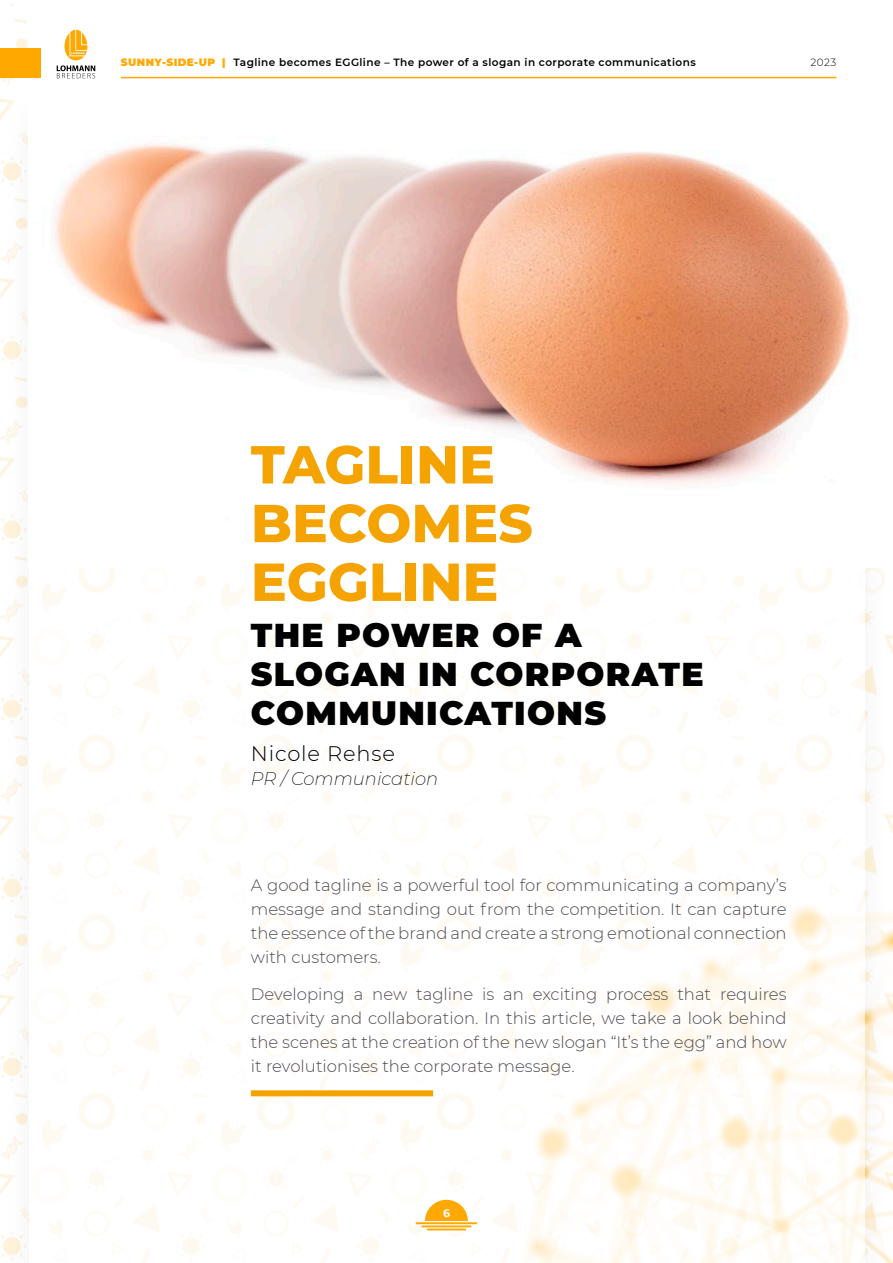
<style>
.page{position:relative;width:893px;height:1263px;background:#fff}
.page>*{position:absolute;margin:0;border:0;box-sizing:border-box;transform-origin:0 0}
.t1{font:800 53.4px/58.7px "Montserrat";color:#f5a300}
.t2{font:900 33px/39px "Montserrat";letter-spacing:.04em;color:#000}
.t3{font:300 21px "Montserrat";letter-spacing:.04em;color:#000}
.t4{font:italic 200 18px "Montserrat";color:#000}
.t5{font:300 16.5px/24px "Montserrat";color:#4f4c52;text-align:justify}
.t6{font:700 10.95px "Montserrat";color:#fff}
.t7{font:600 10.5px "Montserrat";letter-spacing:.04em;color:#000}
.t8{font:300 10.5px "Montserrat";color:#000}
.s1{font-weight:900;color:#ffa900}
</style>
<div class="page">
<div style="left:0;top:83px;width:893px;height:1180px;background:#000;opacity:.1"></div>
<div style="left:29px;top:115px;width:835px;height:1148px;background:#fff"></div>
<hr style="left:891px;top:83px;width:2px;height:1180px;background:#000;opacity:.1">
<img style="left:29px;top:29px;width:864px;height:538px">
<div style="left:251px;top:1090px;width:182px;height:6px;background:#f5a300"></div>
<svg style="left:57px;top:30px;width:38px;height:48px"></svg>
<div style="left:0;top:49px;width:40px;height:29px;background:#ffa900"></div>
<hr style="left:121px;top:77px;width:715px;height:1px;background:#ffa900">
<hr style="left:416px;top:1222px;width:61px;height:2px;background:#ffa900">
<hr style="left:421px;top:1225px;width:50px;height:2px;background:#ffa900">
<hr style="left:427px;top:1228px;width:39px;height:2px;background:#ffa900">
<svg style="left:425px;top:1200px;width:43px;height:21px"></svg>
<p class="t7" style="left:121px;top:55px;width:576px"><span class="s1">SUNNY-SIDE-UP |</span> Tagline becomes EGGline – The power of a slogan in corporate communications</p>
<p class="t8" style="left:811px;top:55px;width:27px">2023</p>
<p class="t1" style="left:251px;top:432px;width:283px">TAGLINE<br>BECOMES<br>EGGLINE</p>
<p class="t2" style="left:251px;top:613px;width:454px">THE POWER OF A<br>SLOGAN IN CORPORATE<br>COMMUNICATIONS</p>
<p class="t3" style="left:251px;top:739px;width:146px">Nicole Rehse</p>
<p class="t4" style="left:251px;top:767px;width:189px">PR / Communication</p>
<p class="t5" style="left:251px;top:872px;width:537px">A good tagline is a powerful tool for communicating a company’s message and standing out from the competition. It can capture the essence of the brand and create a strong emotional connection with customers.</p>
<p class="t5" style="left:251px;top:981px;width:537px">Developing a new tagline is an exciting process that requires creativity and collaboration. In this article, we take a look behind the scenes at the creation of the new slogan “It’s the egg” and how it revolutionises the corporate message.</p>
<p class="t6" style="left:443px;top:1205px;width:8px">6</p>
</div>
